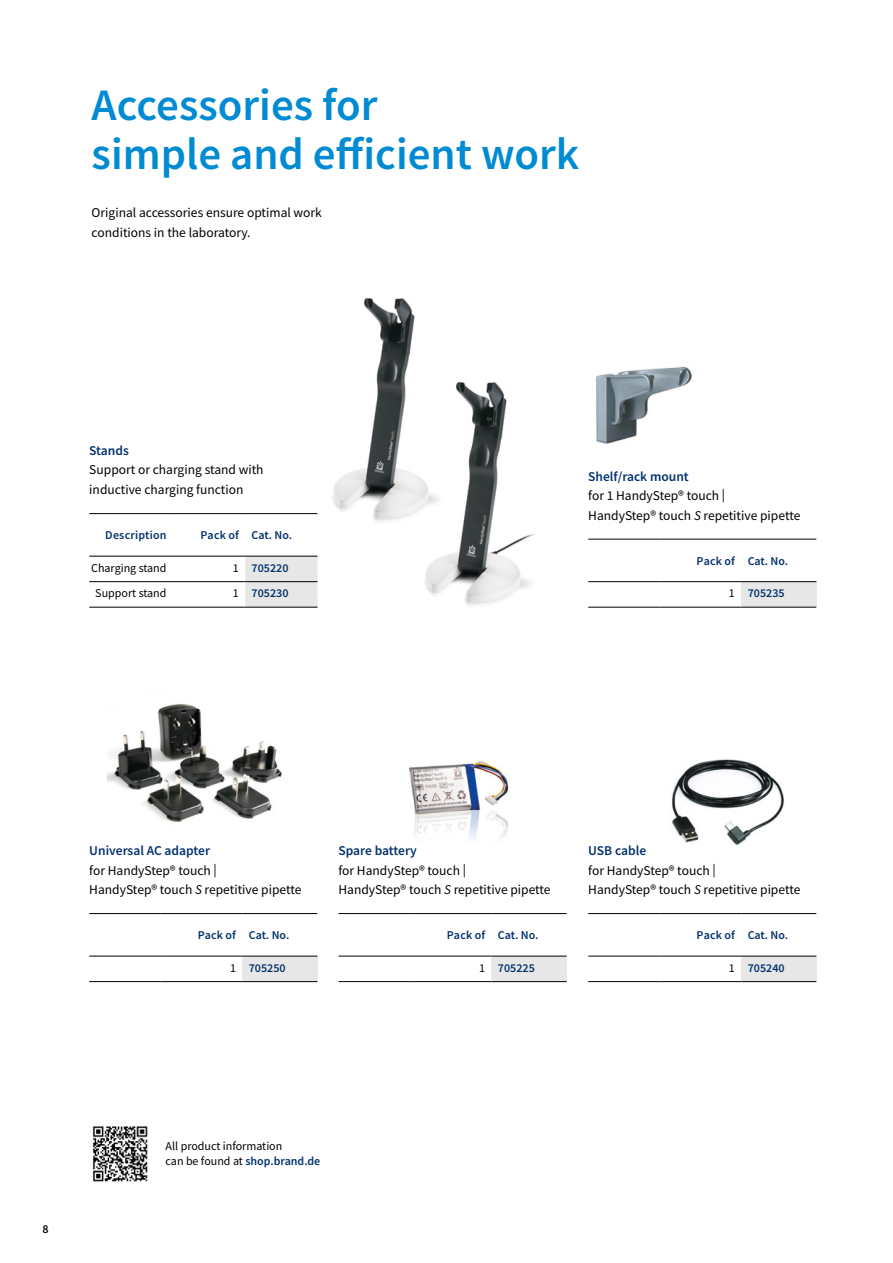
<style>
.page{position:relative;width:893px;height:1263px;background:#fff}
.page>*{position:absolute;margin:0;border:0;box-sizing:border-box;transform-origin:0 0}
.t1{font:600 45px/49.5px "Source Sans Pro";color:#008bd2}
.t2{font:13.5px/19.5px "Source Sans Pro";color:#000}
.t3{font:600 13.5px "Source Sans Pro";color:#03326c}
.t4{font:600 12px "Source Sans Pro";color:#03326c}
.t5{font:12px/15px "Source Sans Pro";color:#000}
.t6{font:600 12px "Source Sans Pro";color:#000}
.s1{font-style:italic}
.s2{font-weight:400;color:#000}
.s3{font-weight:600;color:#03326c}
</style>
<div class="page">
<img style="left:596px;top:366px;width:96px;height:78px">
<img style="left:424px;top:382px;width:111px;height:224px">
<img style="left:313px;top:298px;width:135px;height:247px">
<img style="left:409px;top:761px;width:100px;height:78px">
<img style="left:672px;top:759px;width:112px;height:86px">
<img style="left:107px;top:704px;width:176px;height:119px">
<img style="left:93px;top:1126px;width:55px;height:56px">
<svg style="left:588px;top:582px;width:153px;height:25px"></svg>
<div style="left:741px;top:582px;width:75px;height:25px;background:#e7e7e7"></div>
<hr style="left:588px;top:607px;width:72px;height:1px;background:#000">
<hr style="left:660px;top:607px;width:81px;height:1px;background:#000">
<hr style="left:741px;top:607px;width:75px;height:1px;background:#000">
<hr style="left:588px;top:539px;width:72px;height:1px;background:#000">
<hr style="left:660px;top:539px;width:81px;height:1px;background:#000">
<hr style="left:741px;top:539px;width:75px;height:1px;background:#000">
<hr style="left:588px;top:581px;width:72px;height:1px;background:#000">
<hr style="left:660px;top:581px;width:81px;height:1px;background:#000">
<hr style="left:741px;top:581px;width:75px;height:1px;background:#000">
<svg style="left:89px;top:557px;width:228px;height:50px"></svg>
<hr style="left:89px;top:581px;width:84px;height:1px;background:#000">
<hr style="left:173px;top:581px;width:72px;height:1px;background:#000">
<hr style="left:245px;top:581px;width:72px;height:1px;background:#000">
<hr style="left:89px;top:607px;width:84px;height:1px;background:#000">
<hr style="left:173px;top:607px;width:72px;height:1px;background:#000">
<hr style="left:245px;top:607px;width:72px;height:1px;background:#000">
<hr style="left:89px;top:513px;width:84px;height:1px;background:#000">
<hr style="left:173px;top:513px;width:72px;height:1px;background:#000">
<hr style="left:245px;top:513px;width:72px;height:1px;background:#000">
<hr style="left:89px;top:556px;width:84px;height:1px;background:#000">
<hr style="left:173px;top:556px;width:72px;height:1px;background:#000">
<hr style="left:245px;top:556px;width:72px;height:1px;background:#000">
<div style="left:242px;top:956px;width:75px;height:25px;background:#e7e7e7"></div>
<hr style="left:89px;top:981px;width:72px;height:1px;background:#000">
<hr style="left:161px;top:981px;width:81px;height:1px;background:#000">
<hr style="left:242px;top:981px;width:75px;height:1px;background:#000">
<hr style="left:89px;top:913px;width:72px;height:1px;background:#000">
<hr style="left:161px;top:913px;width:81px;height:1px;background:#000">
<hr style="left:242px;top:913px;width:75px;height:1px;background:#000">
<hr style="left:89px;top:956px;width:72px;height:1px;background:#000">
<hr style="left:161px;top:956px;width:81px;height:1px;background:#000">
<hr style="left:242px;top:956px;width:75px;height:1px;background:#000">
<svg style="left:491px;top:957px;width:1px;height:24px"></svg>
<div style="left:492px;top:956px;width:75px;height:25px;background:#e7e7e7"></div>
<hr style="left:338px;top:981px;width:72px;height:1px;background:#000">
<hr style="left:410px;top:981px;width:82px;height:1px;background:#000">
<hr style="left:492px;top:981px;width:75px;height:1px;background:#000">
<hr style="left:338px;top:913px;width:72px;height:1px;background:#000">
<hr style="left:410px;top:913px;width:82px;height:1px;background:#000">
<hr style="left:492px;top:913px;width:75px;height:1px;background:#000">
<hr style="left:338px;top:956px;width:72px;height:1px;background:#000">
<hr style="left:410px;top:956px;width:82px;height:1px;background:#000">
<hr style="left:492px;top:956px;width:75px;height:1px;background:#000">
<div style="left:741px;top:956px;width:75px;height:25px;background:#e7e7e7"></div>
<hr style="left:588px;top:981px;width:72px;height:1px;background:#000">
<hr style="left:660px;top:981px;width:81px;height:1px;background:#000">
<hr style="left:741px;top:981px;width:75px;height:1px;background:#000">
<hr style="left:588px;top:913px;width:72px;height:1px;background:#000">
<hr style="left:660px;top:913px;width:81px;height:1px;background:#000">
<hr style="left:741px;top:913px;width:75px;height:1px;background:#000">
<hr style="left:588px;top:956px;width:72px;height:1px;background:#000">
<hr style="left:660px;top:956px;width:81px;height:1px;background:#000">
<hr style="left:741px;top:956px;width:75px;height:1px;background:#000">
<h1 class="t1" style="left:92px;top:80px;width:489px">Accessories for<br>simple and efficient work</h1>
<p class="t2" style="left:92px;top:203px;width:232px">Original accessories ensure optimal work conditions in the laboratory.</p>
<p class="t3" style="left:89px;top:442px;width:41px">Stands</p>
<p class="t2" style="left:89px;top:460px;width:176px">Support or charging stand with inductive charging function</p>
<p class="t3" style="left:588px;top:467px;width:102px">Shelf/rack mount</p>
<p class="t2" style="left:588px;top:486px;width:214px">for 1 HandyStep® touch |<br>HandyStep® touch <span class="s1">S</span> repetitive pipette</p>
<p class="t4" style="left:697px;top:553px;width:93px">Pack of Cat. No.</p>
<p class="t4" style="left:729px;top:586px;width:57px"><span class="s2">1</span> 705235</p>
<p class="t4" style="left:105px;top:527px;width:63px">Description</p>
<p class="t4" style="left:201px;top:527px;width:93px">Pack of Cat. No.</p>
<p class="t5" style="left:91px;top:560px;width:77px">Charging stand</p>
<p class="t4" style="left:233px;top:560px;width:57px"><span class="s2">1</span> 705220</p>
<p class="t5" style="left:95px;top:586px;width:73px">Support stand</p>
<p class="t4" style="left:233px;top:586px;width:57px"><span class="s2">1</span> 705230</p>
<p class="t3" style="left:89px;top:842px;width:122px">Universal AC adapter</p>
<p class="t2" style="left:89px;top:860px;width:214px">for HandyStep® touch |<br>HandyStep® touch <span class="s1">S</span> repetitive pipette</p>
<p class="t4" style="left:198px;top:927px;width:93px">Pack of Cat. No.</p>
<p class="t4" style="left:230px;top:960px;width:57px"><span class="s2">1</span> 705250</p>
<p class="t3" style="left:338px;top:842px;width:80px">Spare battery</p>
<p class="t2" style="left:338px;top:860px;width:214px">for HandyStep® touch |<br>HandyStep® touch <span class="s1">S</span> repetitive pipette</p>
<p class="t4" style="left:447px;top:927px;width:93px">Pack of Cat. No.</p>
<p class="t4" style="left:479px;top:960px;width:57px"><span class="s2">1</span> 705225</p>
<p class="t3" style="left:588px;top:842px;width:59px">USB cable</p>
<p class="t2" style="left:588px;top:860px;width:214px">for HandyStep® touch |<br>HandyStep® touch <span class="s1">S</span> repetitive pipette</p>
<p class="t4" style="left:697px;top:927px;width:93px">Pack of Cat. No.</p>
<p class="t4" style="left:729px;top:960px;width:57px"><span class="s2">1</span> 705240</p>
<p class="t6" style="left:43px;top:1221px;width:8px">8</p>
<p class="t5" style="left:166px;top:1139px;width:156px">All product information<br>can be found at <span class="s3">shop.brand.de</span></p>
</div>
